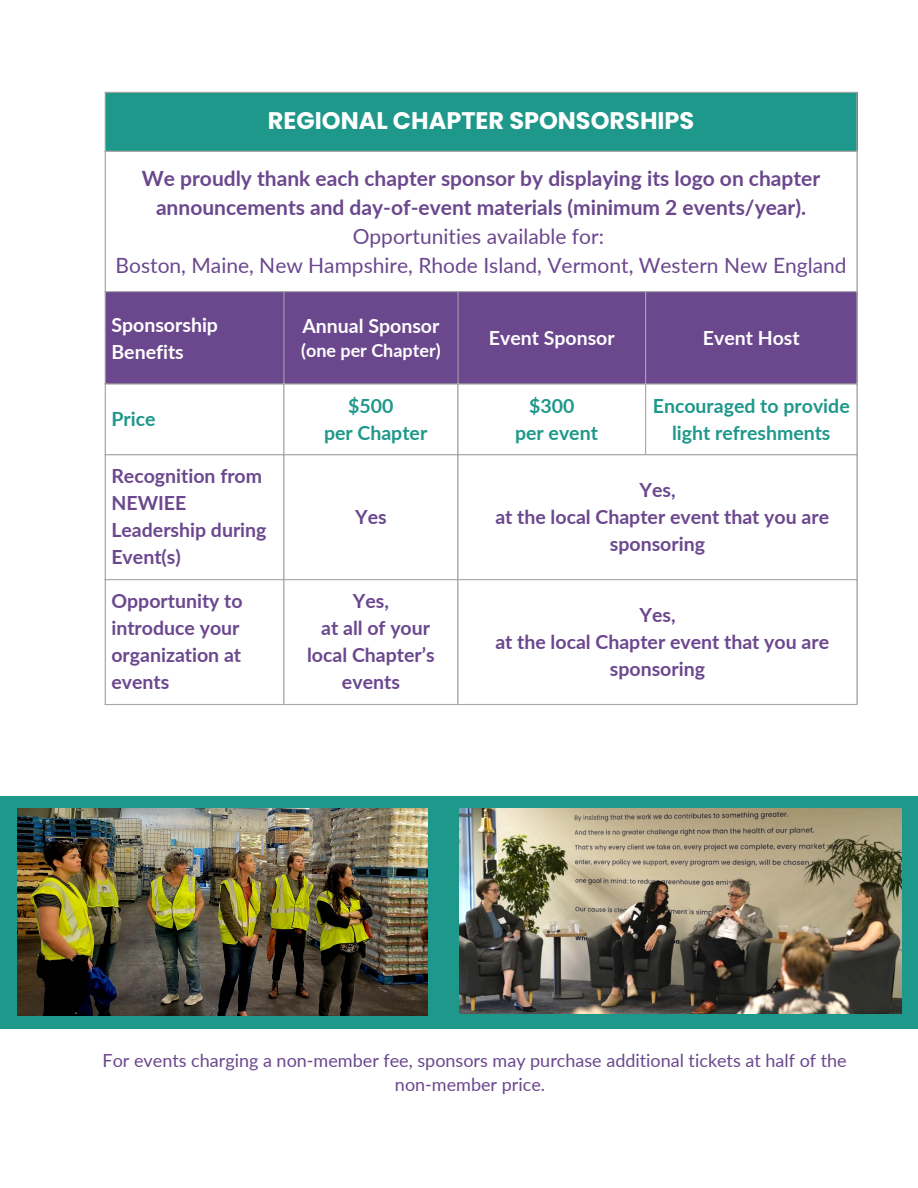
<style>
.page{position:relative;width:918px;height:1188px;background:#fff}
.page>*{position:absolute;margin:0;border:0;box-sizing:border-box;transform-origin:0 0}
.t1{font:700 24px "Poppins";color:#fff}
.t2{font:700 21px/29.2px "Lato";color:#6b478e;text-align:center}
.t3{font:21px "Lato";color:#6b478e}
.t4{font:700 19.5px/27px "Lato";color:#6b478e}
.t5{font:700 19.5px/27px "Lato";color:#1e988a;text-align:center}
.t6{font:700 19.5px/27px "Lato";color:#fff}
.t7{font:18px/24.8px "Lato";color:#6b478e;text-align:center}
.t8{font:700 18px "Lato";color:#fff}
</style>
<div class="page">
<div style="left:105px;top:92px;width:752px;height:60px;background:#1e988a"></div>
<div style="left:106px;top:292px;width:750px;height:91px;background:#6b478e"></div>
<hr style="left:105px;top:93px;width:1px;height:611px;background:#a9a8a9">
<hr style="left:283px;top:292px;width:1px;height:412px;background:#a9a8a9">
<hr style="left:457px;top:292px;width:2px;height:412px;background:#a9a8a9">
<hr style="left:645px;top:292px;width:1px;height:162px;background:#a9a8a9">
<hr style="left:856px;top:93px;width:2px;height:611px;background:#a9a8a9">
<hr style="left:105px;top:92px;width:753px;height:1px;background:#a9a8a9">
<hr style="left:105px;top:151px;width:753px;height:1px;background:#a9a8a9">
<hr style="left:105px;top:291px;width:753px;height:1px;background:#a9a8a9">
<hr style="left:105px;top:383px;width:753px;height:1px;background:#a9a8a9">
<hr style="left:105px;top:454px;width:753px;height:1px;background:#a9a8a9">
<hr style="left:105px;top:579px;width:753px;height:1px;background:#a9a8a9">
<hr style="left:105px;top:704px;width:753px;height:1px;background:#a9a8a9">
<div style="left:0;top:796px;width:918px;height:233px;background:#1e988a"></div>
<img style="left:459px;top:809px;width:442px;height:204px">
<img style="left:18px;top:809px;width:409px;height:206px">
<p class="t1" style="left:268px;top:104px;width:428px">REGIONAL CHAPTER SPONSORSHIPS</p>
<p class="t2" style="left:142px;top:163px;width:680px">We proudly thank each chapter sponsor by displaying its logo on chapter announcements and day-of-event materials (minimum 2 events/year).</p>
<p class="t3" style="left:353px;top:223px;width:253px">Opportunities available for:</p>
<p class="t3" style="left:116px;top:253px;width:733px">Boston, Maine, New Hampshire, Rhode Island, Vermont, Western New England</p>
<p class="t6" style="left:111px;top:310px;width:108px">Sponsorship<br>Benefits</p>
<p class="t6" style="left:302px;top:312px;width:138px">Annual Sponsor</p>
<p class="t6" style="left:489px;top:324px;width:127px">Event Sponsor</p>
<p class="t6" style="left:703px;top:324px;width:98px">Event Host</p>
<p class="t8" style="left:301px;top:340px;width:141px">(one per Chapter)</p>
<p class="t5" style="left:111px;top:405px;width:46px">Price</p>
<p class="t4" style="left:111px;top:462px;width:157px">Recognition from<br>NEWIEE<br>Leadership during<br>Event(s)</p>
<p class="t4" style="left:111px;top:587px;width:133px">Opportunity to introduce your</p>
<p class="t4" style="left:111px;top:641px;width:131px">organization at events</p>
<p class="t5" style="left:348px;top:392px;width:47px">$500</p>
<p class="t5" style="left:324px;top:419px;width:105px">per Chapter</p>
<p class="t4" style="left:355px;top:503px;width:33px">Yes</p>
<p class="t4" style="left:353px;top:587px;width:38px">Yes,</p>
<p class="t4" style="left:307px;top:614px;width:129px;text-align:center">at all of your local Chapter’s events</p>
<p class="t5" style="left:529px;top:392px;width:47px">$300</p>
<p class="t5" style="left:515px;top:419px;width:84px">per event</p>
<p class="t5" style="left:653px;top:392px;width:198px">Encouraged to provide light refreshments</p>
<p class="t4" style="left:639px;top:476px;width:38px">Yes,</p>
<p class="t4" style="left:495px;top:503px;width:335px;text-align:center">at the local Chapter event that you are sponsoring</p>
<p class="t4" style="left:639px;top:601px;width:38px">Yes,</p>
<p class="t4" style="left:495px;top:628px;width:335px;text-align:center">at the local Chapter event that you are sponsoring</p>
<h1 class="t7" style="left:103px;top:1047px;width:746px">For events charging a non-member fee, sponsors may purchase additional tickets at half of the non-member price.</h1>
</div>
